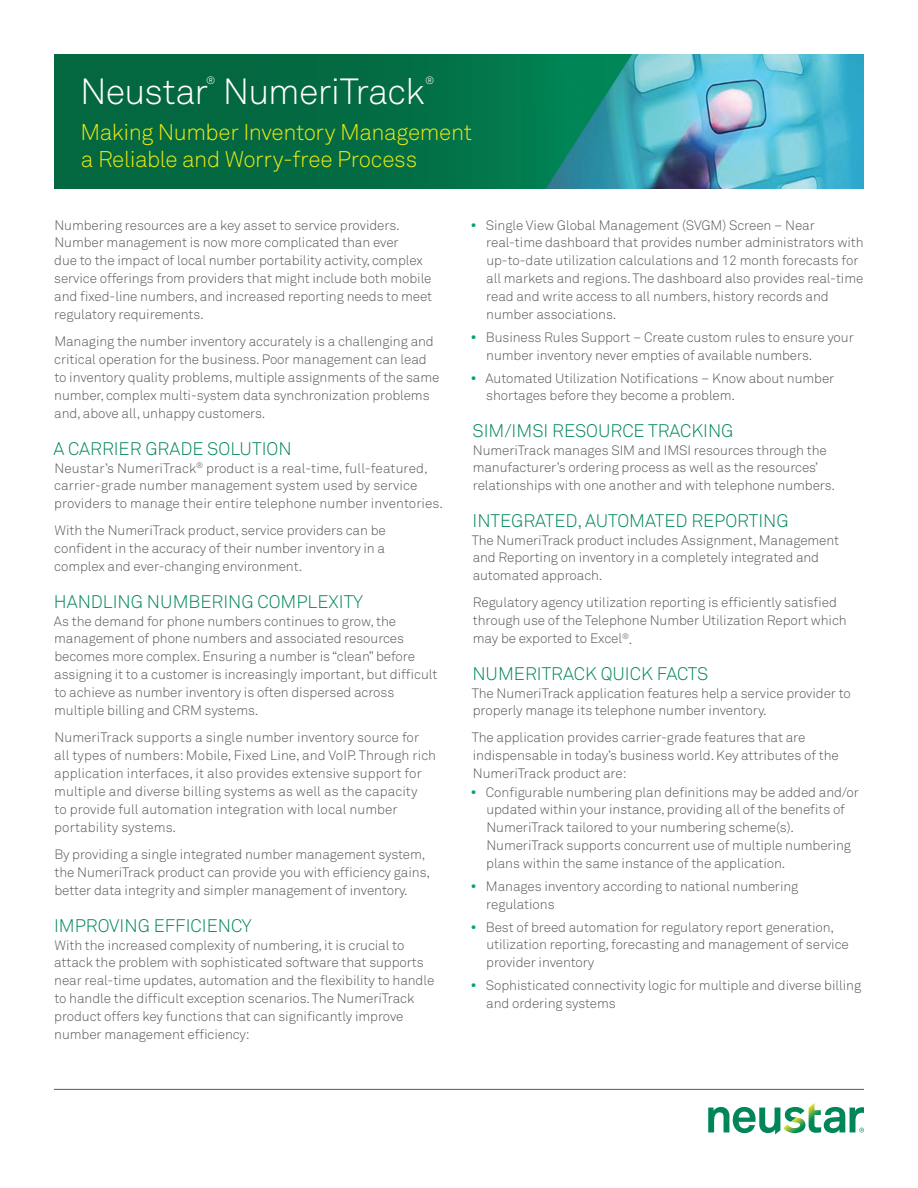
<style>
.page{position:relative;width:918px;height:1188px;background:#fff}
.page>*{position:absolute;margin:0;border:0;box-sizing:border-box;transform-origin:0 0}
.t1{font:300 36px "Akkurat";letter-spacing:-.02em;color:#fff}
.t2{font:300 22.5px/27px "Akkurat";letter-spacing:-.02em;color:#ece810}
.t3{font:300 18px "Akkurat";color:#008657}
.t4{font:300 13.5px/18px "Akkurat";letter-spacing:-.005em;color:#57585a}
.t5{font:300 10.5px "Akkurat";color:#fff}
.s1{font-size:16.5px;color:#00a85f}
</style>
<div class="page">
<img style="left:632px;top:54px;width:231px;height:135px">
<svg style="left:54px;top:54px;width:578px;height:135px;background:#06714c"></svg>
<hr style="left:54px;top:1089px;width:810px;height:1px;background:#57585a">
<svg style="left:708px;top:1103px;width:156px;height:31px"></svg>
<p class="t5" style="left:206px;top:74px;width:11px">®</p>
<p class="t5" style="left:425px;top:74px;width:11px">®</p>
<h2 class="t2" style="left:80px;top:119px;width:393px">Making Number Inventory Management a Reliable and Worry-free Process</h2>
<h1 class="t1" style="left:80px;top:70px;width:346px">Neustar NumeriTrack</h1>
<p class="t4" style="left:54px;top:216px;width:380px">Numbering resources are a key asset to service providers.<br>Number management is now more complicated than ever<br>due to the impact of local number portability activity, complex service offerings from providers that might include both mobile and fixed-line numbers, and increased reporting needs to meet regulatory requirements.</p>
<p class="t4" style="left:54px;top:333px;width:387px">Managing the number inventory accurately is a challenging and critical operation for the business. Poor management can lead to inventory quality problems, multiple assignments of the same number, complex multi-system data synchronization problems and, above all, unhappy customers.</p>
<h3 class="t3" style="left:53px;top:438px;width:37px">A Carri</h3>
<h3 class="t3" style="left:119px;top:438px;width:171px">er Grade Solution</h3>
<p class="t4" style="left:54px;top:459px;width:390px">Neustar’s NumeriTrack<sup>®</sup> product is a real-time, full-featured, carrier-grade number management system used by service providers to manage their entire telephone number inventories.</p>
<p class="t4" style="left:54px;top:522px;width:333px;text-align:justify">With the NumeriTrack product, service providers can be confident in the accuracy of their number inventory in a complex and ever-changing environment.</p>
<h3 class="t3" style="left:54px;top:591px;width:69px">Han dling</h3>
<h3 class="t3" style="left:147px;top:591px;width:76px">Numbering</h3>
<h3 class="t3" style="left:258px;top:591px;width:107px">Complexity</h3>
<p class="t4" style="left:54px;top:612px;width:385px">As the demand for phone numbers continues to grow, the management of phone numbers and associated resources becomes more complex. Ensuring a number is “clean” before assigning it to a customer is increasingly important, but difficult to achieve as number inventory is often dispersed across multiple billing and CRM systems.</p>
<p class="t4" style="left:54px;top:729px;width:383px">NumeriTrack supports a single number inventory source for all types of numbers: Mobile, Fixed Line, and VoIP. Through rich application interfaces, it also provides extensive support for multiple and diverse billing systems as well as the capacity<br>to provide full automation integration with local number portability systems.</p>
<p class="t4" style="left:54px;top:846px;width:377px">By providing a single integrated number management system, the NumeriTrack product can provide you with efficiency gains, better data integrity and simpler management of inventory.</p>
<h3 class="t3" style="left:54px;top:915px;width:18px">Impr</h3>
<h3 class="t3" style="left:98px;top:915px;width:23px">oving</h3>
<h3 class="t3" style="left:154px;top:915px;width:10px">Effici</h3>
<h3 class="t3" style="left:207px;top:915px;width:46px">ency</h3>
<p class="t4" style="left:54px;top:936px;width:382px">With the increased complexity of numbering, it is crucial to attack the problem with sophisticated software that supports near real-time updates, automation and the flexibility to handle to handle the difficult exception scenarios. The NumeriTrack product offers key functions that can significantly improve number management efficiency:</p>
<p class="t4" style="left:486px;top:216px;width:379px;text-indent:-16px"><span class="s1">•</span> Single View Global Management (SVGM) Screen – Near real-time dashboard that provides number administrators with up-to-date utilization calculations and 12 month forecasts for all markets and regions. The dashboard also provides real-time read and write access to all numbers, history records and number associations.</p>
<p class="t4" style="left:486px;top:329px;width:369px;text-indent:-16px"><span class="s1">•</span> Business Rules Support – Create custom rules to ensure your number inventory never empties of available numbers.</p>
<p class="t4" style="left:486px;top:369px;width:350px;text-indent:-16px"><span class="s1">•</span> Automated Utilization Notifications – Know about number shortages before they become a problem.</p>
<h3 class="t3" style="left:473px;top:420px;width:197px">SIM/IMSI Resource Tracking</h3>
<p class="t4" style="left:473px;top:441px;width:364px">NumeriTrack manages SIM and IMSI resources through the manufacturer’s ordering process as well as the resources’ relationships with one another and with telephone numbers.</p>
<h3 class="t3" style="left:473px;top:510px;width:51px">Integrat</h3>
<h3 class="t3" style="left:555px;top:510px;width:87px">ed, Automat</h3>
<h3 class="t3" style="left:664px;top:510px;width:84px">ed Reporting</h3>
<p class="t4" style="left:472px;top:531px;width:369px">The NumeriTrack product includes Assignment, Management and Reporting on inventory in a completely integrated and automated approach.</p>
<p class="t4" style="left:473px;top:594px;width:375px">Regulatory agency utilization reporting is efficiently satisfied through use of the Telephone Number Utilization Report which may be exported to Excel<sup>®</sup>.</p>
<h3 class="t3" style="left:472px;top:663px;width:91px">Num eriTrack</h3>
<h3 class="t3" style="left:601px;top:663px;width:34px">Quick</h3>
<h3 class="t3" style="left:657px;top:663px;width:22px">Facts</h3>
<p class="t4" style="left:472px;top:684px;width:381px">The NumeriTrack application features help a service provider to properly manage its telephone number inventory.</p>
<p class="t4" style="left:472px;top:729px;width:369px">The application provides carrier-grade features that are indispensable in today’s business world. Key attributes of the<br>NumeriTrack product are:</p>
<p class="t4" style="left:486px;top:783px;width:374px;text-indent:-16px"><span class="s1">•</span> Configurable numbering plan definitions may be added and/or updated within your instance, providing all of the benefits of NumeriTrack tailored to your numbering scheme(s).<br>NumeriTrack supports concurrent use of multiple numbering plans within the same instance of the application.</p>
<p class="t4" style="left:486px;top:878px;width:314px;text-indent:-16px"><span class="s1">•</span> Manages inventory according to national numbering regulations</p>
<p class="t4" style="left:486px;top:918px;width:364px;text-indent:-16px"><span class="s1">•</span> Best of breed automation for regulatory report generation, utilization reporting, forecasting and management of service provider inventory</p>
<p class="t4" style="left:486px;top:977px;width:377px;text-indent:-16px"><span class="s1">•</span> Sophisticated connectivity logic for multiple and diverse billing and ordering systems</p>
</div>
